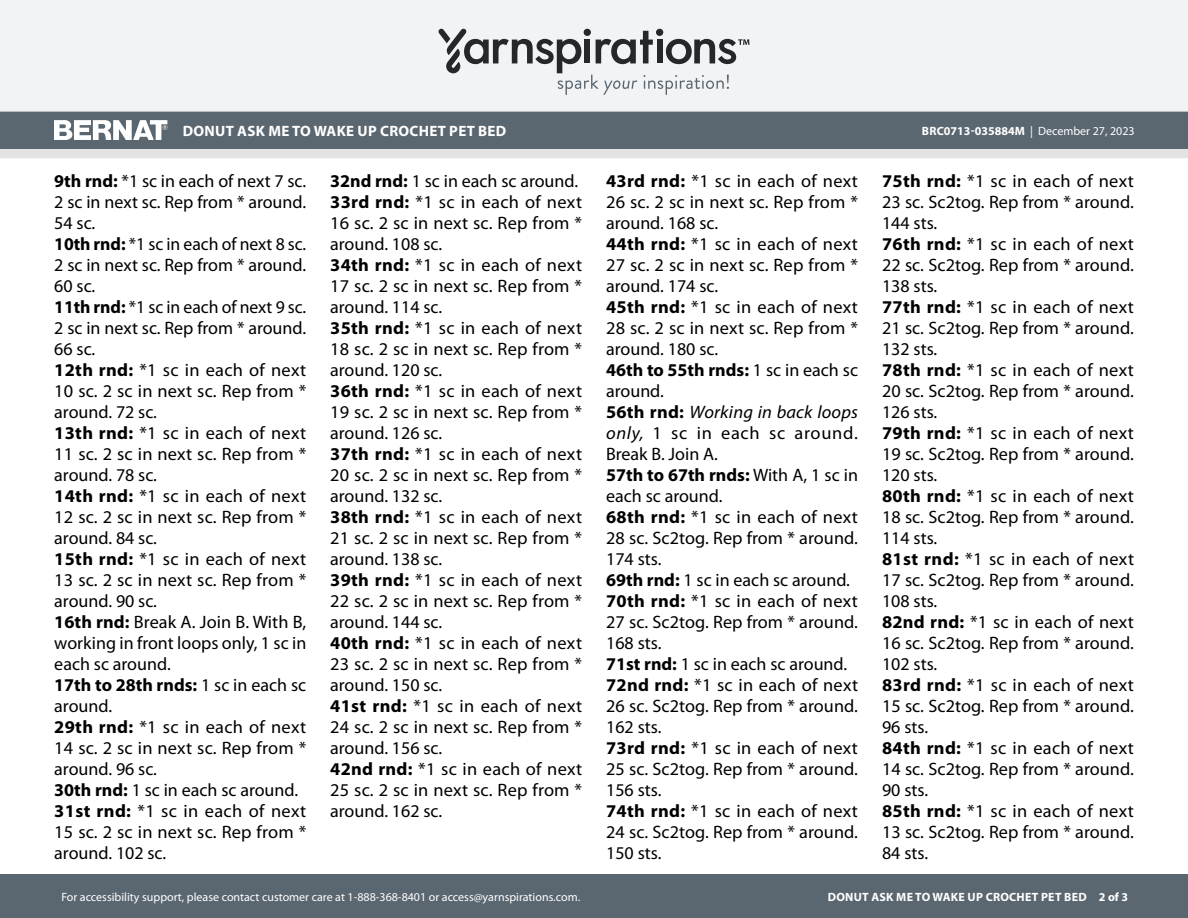
<style>
.page{position:relative;width:1188px;height:918px;background:#fff}
.page>*{position:absolute;margin:0;border:0;box-sizing:border-box;transform-origin:0 0}
.Body_-__Auto_Style_with_Keep_lines_toget{font:18px/21px "Myriad Pro";color:#000;text-align:justify}
.t1{font:700 15px "Myriad Pro";letter-spacing:.02em;color:#fff}
.t2{font:12px "Myriad Pro";color:#fff}
.t3{font:700 12px "Myriad Pro";letter-spacing:.02em;color:#fff}
.s1{font-weight:700}
.s2{font-style:italic}
</style>
<div class="page">
<div style="left:0;top:875px;width:1188px;height:43px;background:#5a6670"></div>
<div style="left:0;top:149px;width:1188px;height:9px;background:#e4e3e3"></div>
<div style="left:0;top:111px;width:1188px;height:38px;background:#5a6670"></div>
<div style="left:0;top:0;width:1188px;height:112px;background:#f2f3f4"></div>
<svg style="left:438px;top:29px;width:311px;height:66px"></svg>
<svg style="left:54px;top:120px;width:113px;height:20px"></svg>
<p class="t1" style="left:183px;top:121px;width:325px">DONUT ASK ME TO WAKE UP CROCHET PET BED</p>
<p class="t2" style="left:922px;top:124px;width:214px"><span class="s1">BRC0713-035884M</span> | December 27, 2023</p>
<p class="Body_-__Auto_Style_with_Keep_lines_toget" style="left:54px;top:171px;width:253px"><span class="s1">9th rnd:</span> *1 sc in each of next 7 sc.<br>2 sc in next sc. Rep from * around.<br>54 sc.</p>
<p class="Body_-__Auto_Style_with_Keep_lines_toget" style="left:54px;top:234px;width:253px"><span class="s1">10th rnd:</span> *1 sc in each of next 8 sc.<br>2 sc in next sc. Rep from * around.<br>60 sc.</p>
<p class="Body_-__Auto_Style_with_Keep_lines_toget" style="left:54px;top:297px;width:253px"><span class="s1">11th rnd:</span> *1 sc in each of next 9 sc.<br>2 sc in next sc. Rep from * around.<br>66 sc.</p>
<p class="Body_-__Auto_Style_with_Keep_lines_toget" style="left:54px;top:360px;width:254px"><span class="s1">12th rnd:</span> *1 sc in each of next 10 sc. 2 sc in next sc. Rep from * around. 72 sc.</p>
<p class="Body_-__Auto_Style_with_Keep_lines_toget" style="left:54px;top:423px;width:254px"><span class="s1">13th rnd:</span> *1 sc in each of next 11 sc. 2 sc in next sc. Rep from * around. 78 sc.</p>
<p class="Body_-__Auto_Style_with_Keep_lines_toget" style="left:54px;top:486px;width:254px"><span class="s1">14th rnd:</span> *1 sc in each of next 12 sc. 2 sc in next sc. Rep from * around. 84 sc.</p>
<p class="Body_-__Auto_Style_with_Keep_lines_toget" style="left:54px;top:549px;width:254px"><span class="s1">15th rnd:</span> *1 sc in each of next 13 sc. 2 sc in next sc. Rep from * around. 90 sc.</p>
<p class="Body_-__Auto_Style_with_Keep_lines_toget" style="left:54px;top:612px;width:254px"><span class="s1">16th rnd:</span> Break A. Join B. With B, working in front loops only, 1 sc in each sc around.</p>
<p class="Body_-__Auto_Style_with_Keep_lines_toget" style="left:54px;top:675px;width:253px"><span class="s1">17th to 28th rnds:</span> 1 sc in each sc around.</p>
<p class="Body_-__Auto_Style_with_Keep_lines_toget" style="left:54px;top:717px;width:254px"><span class="s1">29th rnd:</span> *1 sc in each of next 14 sc. 2 sc in next sc. Rep from * around. 96 sc.</p>
<p class="Body_-__Auto_Style_with_Keep_lines_toget" style="left:54px;top:780px;width:245px"><span class="s1">30th rnd:</span> 1 sc in each sc around.</p>
<p class="Body_-__Auto_Style_with_Keep_lines_toget" style="left:54px;top:801px;width:254px"><span class="s1">31st rnd:</span> *1 sc in each of next 15 sc. 2 sc in next sc. Rep from * around. 102 sc.</p>
<p class="Body_-__Auto_Style_with_Keep_lines_toget" style="left:606px;top:171px;width:254px"><span class="s1">43rd rnd:</span> *1 sc in each of next 26 sc. 2 sc in next sc. Rep from * around. 168 sc.</p>
<p class="Body_-__Auto_Style_with_Keep_lines_toget" style="left:606px;top:234px;width:254px"><span class="s1">44th rnd:</span> *1 sc in each of next 27 sc. 2 sc in next sc. Rep from * around. 174 sc.</p>
<p class="Body_-__Auto_Style_with_Keep_lines_toget" style="left:606px;top:297px;width:254px"><span class="s1">45th rnd:</span> *1 sc in each of next 28 sc. 2 sc in next sc. Rep from * around. 180 sc.</p>
<p class="Body_-__Auto_Style_with_Keep_lines_toget" style="left:606px;top:360px;width:253px"><span class="s1">46th to 55th rnds:</span> 1 sc in each sc around.</p>
<p class="Body_-__Auto_Style_with_Keep_lines_toget" style="left:606px;top:402px;width:253px"><span class="s1">56th rnd:</span> <span class="s2">Working in back loops only,</span> 1 sc in each sc around.<br>Break B. Join A.</p>
<p class="Body_-__Auto_Style_with_Keep_lines_toget" style="left:606px;top:465px;width:253px"><span class="s1">57th to 67th rnds:</span> With A, 1 sc in each sc around.</p>
<p class="Body_-__Auto_Style_with_Keep_lines_toget" style="left:606px;top:507px;width:253px"><span class="s1">68th rnd:</span> *1 sc in each of next 28 sc. Sc2tog. Rep from * around.<br>174 sts.</p>
<p class="Body_-__Auto_Style_with_Keep_lines_toget" style="left:606px;top:570px;width:245px"><span class="s1">69th rnd:</span> 1 sc in each sc around.</p>
<p class="Body_-__Auto_Style_with_Keep_lines_toget" style="left:606px;top:591px;width:253px"><span class="s1">70th rnd:</span> *1 sc in each of next 27 sc. Sc2tog. Rep from * around.<br>168 sts.</p>
<p class="Body_-__Auto_Style_with_Keep_lines_toget" style="left:606px;top:654px;width:243px"><span class="s1">71st rnd:</span> 1 sc in each sc around.</p>
<p class="Body_-__Auto_Style_with_Keep_lines_toget" style="left:606px;top:675px;width:253px"><span class="s1">72nd rnd:</span> *1 sc in each of next 26 sc. Sc2tog. Rep from * around.<br>162 sts.</p>
<p class="Body_-__Auto_Style_with_Keep_lines_toget" style="left:606px;top:738px;width:253px"><span class="s1">73rd rnd:</span> *1 sc in each of next 25 sc. Sc2tog. Rep from * around.<br>156 sts.</p>
<p class="Body_-__Auto_Style_with_Keep_lines_toget" style="left:606px;top:801px;width:253px"><span class="s1">74th rnd:</span> *1 sc in each of next 24 sc. Sc2tog. Rep from * around.<br>150 sts.</p>
<p class="Body_-__Auto_Style_with_Keep_lines_toget" style="left:882px;top:171px;width:253px"><span class="s1">75th rnd:</span> *1 sc in each of next 23 sc. Sc2tog. Rep from * around.<br>144 sts.</p>
<p class="Body_-__Auto_Style_with_Keep_lines_toget" style="left:882px;top:234px;width:253px"><span class="s1">76th rnd:</span> *1 sc in each of next 22 sc. Sc2tog. Rep from * around.<br>138 sts.</p>
<p class="Body_-__Auto_Style_with_Keep_lines_toget" style="left:882px;top:297px;width:253px"><span class="s1">77th rnd:</span> *1 sc in each of next 21 sc. Sc2tog. Rep from * around.<br>132 sts.</p>
<p class="Body_-__Auto_Style_with_Keep_lines_toget" style="left:882px;top:360px;width:253px"><span class="s1">78th rnd:</span> *1 sc in each of next 20 sc. Sc2tog. Rep from * around.<br>126 sts.</p>
<p class="Body_-__Auto_Style_with_Keep_lines_toget" style="left:882px;top:423px;width:253px"><span class="s1">79th rnd:</span> *1 sc in each of next 19 sc. Sc2tog. Rep from * around.<br>120 sts.</p>
<p class="Body_-__Auto_Style_with_Keep_lines_toget" style="left:882px;top:486px;width:253px"><span class="s1">80th rnd:</span> *1 sc in each of next 18 sc. Sc2tog. Rep from * around.<br>114 sts.</p>
<p class="Body_-__Auto_Style_with_Keep_lines_toget" style="left:882px;top:549px;width:254px"><span class="s1">81st rnd:</span> *1 sc in each of next 17 sc. Sc2tog. Rep from * around.<br>108 sts.</p>
<p class="Body_-__Auto_Style_with_Keep_lines_toget" style="left:882px;top:612px;width:253px"><span class="s1">82nd rnd:</span> *1 sc in each of next 16 sc. Sc2tog. Rep from * around.<br>102 sts.</p>
<p class="Body_-__Auto_Style_with_Keep_lines_toget" style="left:882px;top:675px;width:253px"><span class="s1">83rd rnd:</span> *1 sc in each of next 15 sc. Sc2tog. Rep from * around.<br>96 sts.</p>
<p class="Body_-__Auto_Style_with_Keep_lines_toget" style="left:882px;top:738px;width:253px"><span class="s1">84th rnd:</span> *1 sc in each of next 14 sc. Sc2tog. Rep from * around.<br>90 sts.</p>
<p class="Body_-__Auto_Style_with_Keep_lines_toget" style="left:882px;top:801px;width:253px"><span class="s1">85th rnd:</span> *1 sc in each of next 13 sc. Sc2tog. Rep from * around.<br>84 sts.</p>
<p class="Body_-__Auto_Style_with_Keep_lines_toget" style="left:330px;top:171px;width:250px"><span class="s1">32nd rnd:</span> 1 sc in each sc around.</p>
<p class="Body_-__Auto_Style_with_Keep_lines_toget" style="left:330px;top:192px;width:254px"><span class="s1">33rd rnd:</span> *1 sc in each of next 16 sc. 2 sc in next sc. Rep from * around. 108 sc.</p>
<p class="Body_-__Auto_Style_with_Keep_lines_toget" style="left:330px;top:255px;width:254px"><span class="s1">34th rnd:</span> *1 sc in each of next 17 sc. 2 sc in next sc. Rep from * around. 114 sc.</p>
<p class="Body_-__Auto_Style_with_Keep_lines_toget" style="left:330px;top:318px;width:254px"><span class="s1">35th rnd:</span> *1 sc in each of next 18 sc. 2 sc in next sc. Rep from * around. 120 sc.</p>
<p class="Body_-__Auto_Style_with_Keep_lines_toget" style="left:330px;top:381px;width:254px"><span class="s1">36th rnd:</span> *1 sc in each of next 19 sc. 2 sc in next sc. Rep from * around. 126 sc.</p>
<p class="Body_-__Auto_Style_with_Keep_lines_toget" style="left:330px;top:444px;width:254px"><span class="s1">37th rnd:</span> *1 sc in each of next 20 sc. 2 sc in next sc. Rep from * around. 132 sc.</p>
<p class="Body_-__Auto_Style_with_Keep_lines_toget" style="left:330px;top:507px;width:254px"><span class="s1">38th rnd:</span> *1 sc in each of next 21 sc. 2 sc in next sc. Rep from * around. 138 sc.</p>
<p class="Body_-__Auto_Style_with_Keep_lines_toget" style="left:330px;top:570px;width:254px"><span class="s1">39th rnd:</span> *1 sc in each of next 22 sc. 2 sc in next sc. Rep from * around. 144 sc.</p>
<p class="Body_-__Auto_Style_with_Keep_lines_toget" style="left:330px;top:633px;width:254px"><span class="s1">40th rnd:</span> *1 sc in each of next 23 sc. 2 sc in next sc. Rep from * around. 150 sc.</p>
<p class="Body_-__Auto_Style_with_Keep_lines_toget" style="left:330px;top:696px;width:254px"><span class="s1">41st rnd:</span> *1 sc in each of next 24 sc. 2 sc in next sc. Rep from * around. 156 sc.</p>
<p class="Body_-__Auto_Style_with_Keep_lines_toget" style="left:330px;top:759px;width:254px"><span class="s1">42nd rnd:</span> *1 sc in each of next 25 sc. 2 sc in next sc. Rep from * around. 162 sc.</p>
<p class="t2" style="left:61px;top:890px;width:520px">For accessibility support, please contact customer care at 1-888-368-8401 or access@yarnspirations.com.</p>
<p class="t3" style="left:828px;top:889px;width:302px">DONUT ASK ME TO WAKE UP CROCHET PET BED 2 of 3</p>
</div>
